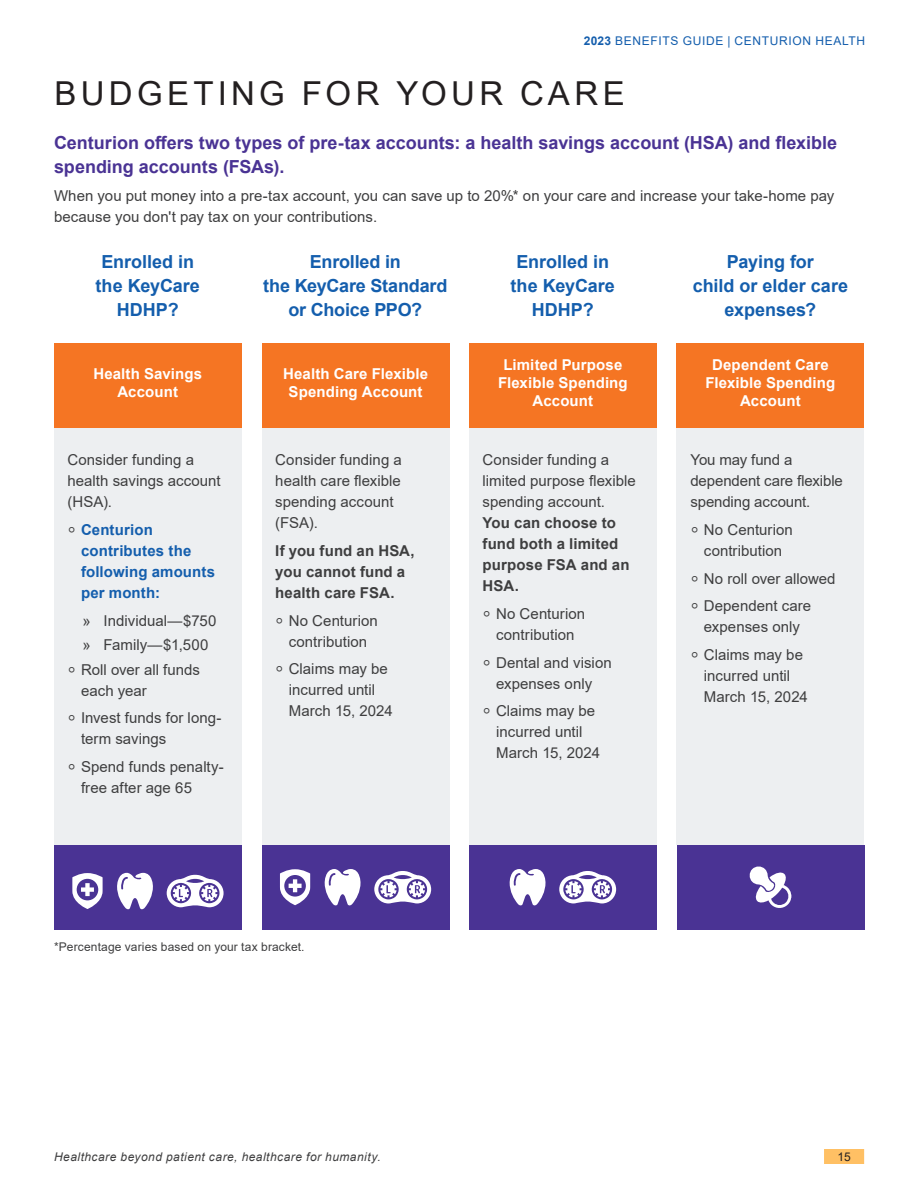
<style>
.page{position:relative;width:918px;height:1188px;background:#fff}
.page>*{position:absolute;margin:0;border:0;box-sizing:border-box;transform-origin:0 0}
.t1{font:33px "Arial";letter-spacing:.13em;color:#231f20}
.Intro_Sentence{font:700 18px/24px "Arial";letter-spacing:-.005em;color:#145ead;text-align:center}
.Intro_Sentence-2{font:700 18px/24px "Arial";color:#4a3394}
.Body_Copy{font:15px/21px "Arial";color:#3e3e3f}
.Callout_Body_Copy{font:700 15px/18px "Arial";letter-spacing:.005em;color:#fff;text-align:center}
.t2{font:700 15px/21px "Arial";letter-spacing:.01em;color:#145ead}
.Body_Copy-2{font:700 15px/21px "Arial";letter-spacing:.01em;color:#3e3e3f}
.t3{font:italic 12px "Arial";letter-spacing:.04em;color:#3e3e3f}
.Note{font:12px "Arial";letter-spacing:.01em;color:#3e3e3f}
.t4{font:12px "Arial";letter-spacing:.055em;color:#145ead}
.t5{font:12px "Arial";color:#231f20}
.s1{font-weight:700}
.s2{font-family:"Noto Sans";font-weight:400;color:#3e3e3f}
.s3{font-family:"Noto Sans"}
</style>
<div class="page">
<div style="left:824px;top:1149px;width:40px;height:15px;background:#ffc064"></div>
<div style="left:54px;top:845px;width:188px;height:84px;background:#4a3394"></div>
<div style="left:54px;top:427px;width:188px;height:418px;background:#edeff1"></div>
<div style="left:54px;top:343px;width:188px;height:84px;background:#f57523"></div>
<svg style="left:72px;top:873px;width:31px;height:36px"></svg>
<svg style="left:117px;top:873px;width:36px;height:37px"></svg>
<svg style="left:167px;top:875px;width:57px;height:32px"></svg>
<div style="left:262px;top:845px;width:187px;height:84px;background:#4a3394"></div>
<div style="left:262px;top:427px;width:187px;height:418px;background:#edeff1"></div>
<div style="left:262px;top:343px;width:187px;height:84px;background:#f57523"></div>
<svg style="left:280px;top:869px;width:30px;height:36px"></svg>
<svg style="left:325px;top:869px;width:36px;height:37px"></svg>
<svg style="left:374px;top:871px;width:57px;height:32px"></svg>
<div style="left:469px;top:845px;width:188px;height:84px;background:#4a3394"></div>
<div style="left:469px;top:427px;width:188px;height:418px;background:#edeff1"></div>
<div style="left:469px;top:343px;width:188px;height:84px;background:#f57523"></div>
<svg style="left:510px;top:869px;width:36px;height:37px"></svg>
<svg style="left:559px;top:871px;width:57px;height:32px"></svg>
<div style="left:677px;top:845px;width:187px;height:84px;background:#4a3394"></div>
<div style="left:677px;top:427px;width:187px;height:418px;background:#edeff1"></div>
<div style="left:677px;top:343px;width:187px;height:84px;background:#f57523"></div>
<svg style="left:749px;top:866px;width:43px;height:42px"></svg>
<p class="t4" style="left:584px;top:32px;width:283px"><span class="s1">2023</span> BENEFITS GUIDE | CENTURION HEALTH</p>
<p class="t1" style="left:55px;top:70px;width:572px">BUDGETING FOR YOUR CARE</p>
<p class="Intro_Sentence-2" style="left:54px;top:131px;width:785px">Centurion offers two types of pre-tax accounts: a health savings account (HSA) and flexible spending accounts (FSAs).</p>
<p class="Body_Copy" style="left:54px;top:185px;width:782px">When you put money into a pre-tax account, you can save up to 20%* on your care and increase your take-home pay because you don't pay tax on your contributions.</p>
<p class="Intro_Sentence" style="left:101px;top:250px;width:94px">Enrolled in</p>
<p class="Intro_Sentence" style="left:96px;top:274px;width:106px">the KeyCare</p>
<p class="Intro_Sentence" style="left:117px;top:298px;width:63px">HDHP?</p>
<p class="Callout_Body_Copy" style="left:93px;top:365px;width:110px">Health Savings<br>Account</p>
<p class="Body_Copy" style="left:68px;top:449px;width:155px">Consider funding a health savings account (HSA).</p>
<p class="t2" style="left:81px;top:519px;width:136px;text-indent:-14px"><span class="s2">⸰</span> Centurion contributes the following amounts per month:</p>
<p class="Body_Copy" style="left:82px;top:610px;width:135px">» Individual—$750</p>
<p class="Body_Copy" style="left:82px;top:634px;width:128px">» Family—$1,500</p>
<p class="Body_Copy" style="left:81px;top:659px;width:121px;text-indent:-14px"><span class="s3">⸰</span> Roll over all funds each year</p>
<p class="Body_Copy" style="left:81px;top:708px;width:142px;text-indent:-14px"><span class="s3">⸰</span> Invest funds for long&shy;term savings</p>
<p class="Body_Copy" style="left:81px;top:756px;width:144px;text-indent:-14px"><span class="s3">⸰</span> Spend funds penalty&shy;free after age 65</p>
<p class="Intro_Sentence" style="left:310px;top:250px;width:92px">Enrolled in</p>
<p class="Intro_Sentence" style="left:263px;top:274px;width:186px">the KeyCare Standard or Choice PPO?</p>
<p class="Callout_Body_Copy" style="left:283px;top:365px;width:147px">Health Care Flexible<br>Spending Account</p>
<p class="Body_Copy" style="left:275px;top:449px;width:128px">Consider funding a health care flexible spending account (FSA).</p>
<p class="Body_Copy-2" style="left:275px;top:540px;width:141px">If you fund an HSA, you cannot fund a health care FSA.</p>
<p class="Body_Copy" style="left:275px;top:610px;width:104px;text-align:center"><span class="s3">⸰</span> No Centurion contribution</p>
<p class="Body_Copy" style="left:289px;top:659px;width:105px;text-indent:-14px"><span class="s3">⸰</span> Claims may be incurred until<br>March 15, 2024</p>
<p class="Intro_Sentence" style="left:516px;top:250px;width:94px">Enrolled in</p>
<p class="Intro_Sentence" style="left:511px;top:274px;width:106px">the KeyCare</p>
<p class="Intro_Sentence" style="left:532px;top:298px;width:63px">HDHP?</p>
<p class="Callout_Body_Copy" style="left:498px;top:356px;width:131px">Limited Purpose<br>Flexible Spending<br>Account</p>
<p class="Body_Copy" style="left:483px;top:449px;width:155px">Consider funding a limited purpose flexible spending account.<br><span class="s1">You can choose to fund both a limited purpose FSA and an<br>HSA.</span></p>
<p class="Body_Copy" style="left:483px;top:603px;width:104px;text-align:center"><span class="s3">⸰</span> No Centurion contribution</p>
<p class="Body_Copy" style="left:483px;top:652px;width:131px;text-align:center"><span class="s3">⸰</span> Dental and vision expenses only</p>
<p class="Body_Copy" style="left:496px;top:701px;width:105px;text-indent:-14px"><span class="s3">⸰</span> Claims may be incurred until<br>March 15, 2024</p>
<p class="Intro_Sentence" style="left:727px;top:250px;width:89px">Paying for</p>
<p class="Intro_Sentence" style="left:693px;top:274px;width:157px">child or elder care expenses?</p>
<p class="Callout_Body_Copy" style="left:706px;top:356px;width:131px">Dependent Care<br>Flexible Spending<br>Account</p>
<p class="Body_Copy" style="left:690px;top:449px;width:154px">You may fund a dependent care flexible spending account.</p>
<p class="Body_Copy" style="left:690px;top:519px;width:104px;text-align:center"><span class="s3">⸰</span> No Centurion contribution</p>
<p class="Body_Copy" style="left:690px;top:568px;width:147px"><span class="s3">⸰</span> No roll over allowed</p>
<p class="Body_Copy" style="left:690px;top:596px;width:122px;text-align:center"><span class="s3">⸰</span> Dependent care expenses only</p>
<p class="Body_Copy" style="left:704px;top:644px;width:105px;text-indent:-14px"><span class="s3">⸰</span> Claims may be incurred until<br>March 15, 2024</p>
<p class="Note" style="left:54px;top:939px;width:252px">*Percentage varies based on your tax bracket.</p>
<p class="t3" style="left:54px;top:1149px;width:328px">Healthcare beyond patient care, healthcare for humanity.</p>
<p class="t5" style="left:837px;top:1148px;width:15px">15</p>
</div>
